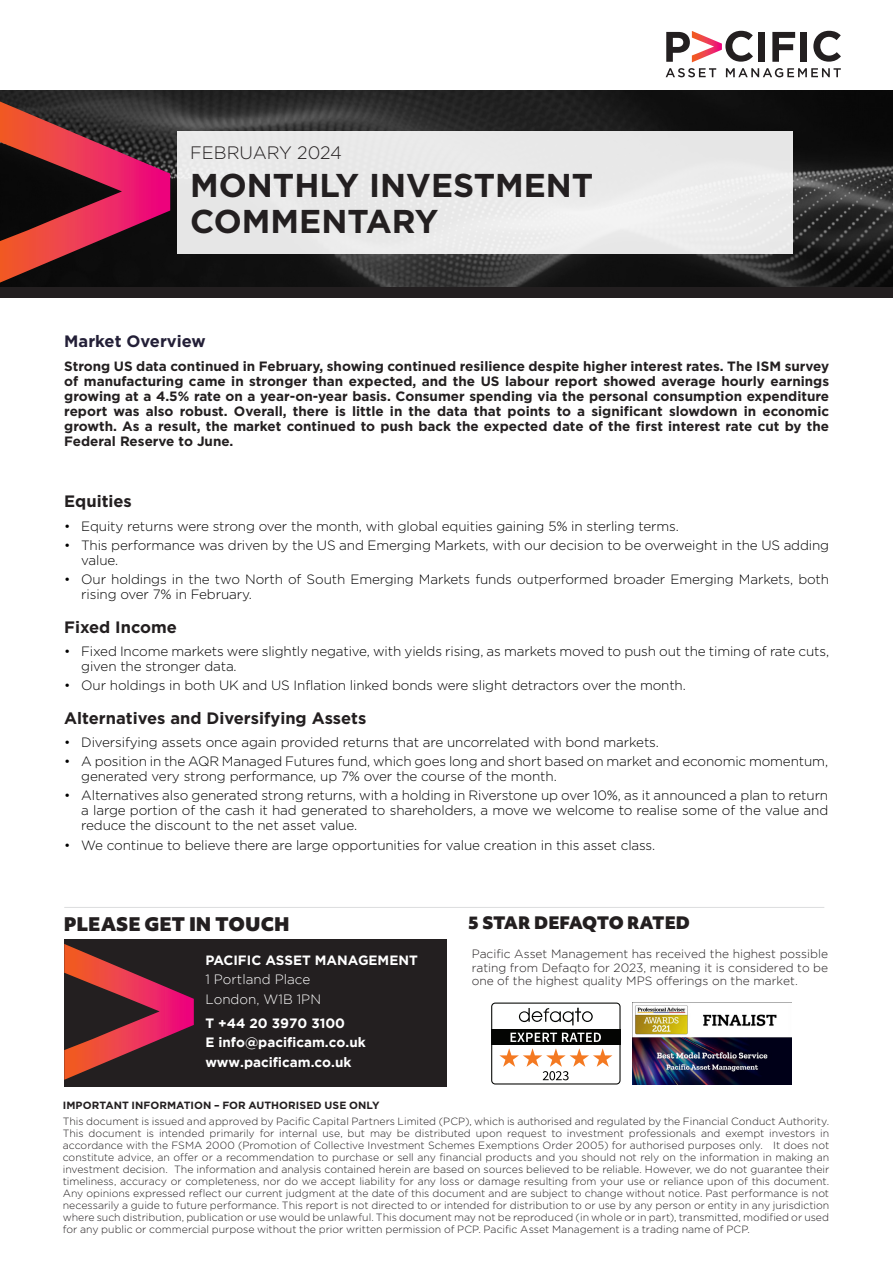
<style>
.page{position:relative;width:893px;height:1263px;background:#fff}
.page>*{position:absolute;margin:0;border:0;box-sizing:border-box;transform-origin:0 0}
.t1{font:700 33px "Gotham";color:#231f20}
.t2{font:900 18px "Objektiv Mk 1";color:#231f20}
.t3{font:300 18px "Gotham";color:#231f20}
.t4{font:700 16.5px "Gotham";color:#231f20}
.t5{font:900 16.5px "Objektiv Mk 1";letter-spacing:-.025em;color:#231f20}
.t6{font:300 16.5px "Gotham";color:#231f20}
.t7{font:700 16.5px "Gotham";color:#231f37}
.t8{font:300 13.5px/15px "Gotham";letter-spacing:-.01em;color:#000}
.t9{font:700 13.5px/15px "Gotham";color:#231f20;text-align:justify}
.t10{font:700 13.5px "Gotham";color:#fff}
.t11{font:700 13.5px/19.5px "Gotham";color:#fff}
.t12{font:300 13.5px "Gotham";color:#fff}
.t13{font:300 12px/13.5px "Gotham";color:#231f20}
.t14{font:300 10.5px/12px "Gotham";color:#231f20;text-align:justify}
.t15{font:700 10.5px "Gotham";letter-spacing:.005em;color:#231f20}
.s1{font-weight:300}
</style>
<div class="page">
<img style="left:0;top:90px;width:893px;height:197px">
<div style="left:0;top:287px;width:893px;height:11px;background:#231f20"></div>
<div style="left:177px;top:131px;width:616px;height:122px;background:#e9e9e9"></div>
<svg style="left:666px;top:68px;width:50px;height:9px"></svg>
<svg style="left:726px;top:68px;width:115px;height:9px"></svg>
<svg style="left:666px;top:31px;width:87px;height:31px"></svg>
<svg style="left:772px;top:32px;width:23px;height:30px"></svg>
<svg style="left:813px;top:31px;width:28px;height:31px"></svg>
<div style="left:758px;top:32px;width:7px;height:30px;background:#231f20"></div>
<div style="left:801px;top:32px;width:6px;height:30px;background:#231f20"></div>
<div style="left:64px;top:939px;width:382px;height:148px;background:#231f20"></div>
<svg style="left:491px;top:1002px;width:130px;height:82px"></svg>
<img style="left:633px;top:1002px;width:159px;height:83px">
<svg style="left:64px;top:944px;width:130px;height:136px"></svg>
<hr style="left:64px;top:907px;width:760px;height:1px;background:#dcdddf">
<svg style="left:0;top:102px;width:170px;height:181px;background:#6e2430"></svg>
<p class="t3" style="left:190px;top:142px;width:153px">FEBRUARY 2024</p>
<p class="t1" style="left:190px;top:166px;width:405px">MONTHLY INVESTMENT</p>
<p class="t1" style="left:190px;top:202px;width:250px">COMMENTARY</p>
<p class="t7" style="left:64px;top:331px;width:143px">Market Overview</p>
<p class="t9" style="left:64px;top:358px;width:766px">Strong US data continued in February, showing continued resilience despite higher interest rates. The ISM survey of manufacturing came in stronger than expected, and the US labour report showed average hourly earnings growing at a 4.5% rate on a year-on-year basis. Consumer spending via the personal consumption expenditure report was also robust. Overall, there is little in the data that points to a significant slowdown in economic growth. As a result, the market continued to push back the expected date of the first interest rate cut by the Federal Reserve to June.</p>
<p class="t4" style="left:64px;top:492px;width:69px">Equities</p>
<p class="t8" style="left:64px;top:518px;width:616px">• Equity returns were strong over the month, with global equities gaining 5% in sterling terms.</p>
<p class="t8" style="left:81px;top:537px;width:749px;text-indent:-17px">• This performance was driven by the US and Emerging Markets, with our decision to be overweight in the US adding value.</p>
<p class="t8" style="left:81px;top:572px;width:749px;text-indent:-17px">• Our holdings in the two North of South Emerging Markets funds outperformed broader Emerging Markets, both rising over 7% in February.</p>
<p class="t4" style="left:64px;top:618px;width:114px">Fixed Income</p>
<p class="t8" style="left:81px;top:643px;width:749px;text-indent:-17px">• Fixed Income markets were slightly negative, with yields rising, as markets moved to push out the timing of rate cuts, given the stronger data.</p>
<p class="t8" style="left:64px;top:678px;width:623px">• Our holdings in both UK and US Inflation linked bonds were slight detractors over the month.</p>
<p class="t4" style="left:64px;top:709px;width:304px">Alternatives and Diversifying Assets</p>
<p class="t8" style="left:64px;top:734px;width:596px">• Diversifying assets once again provided returns that are uncorrelated with bond markets.</p>
<p class="t8" style="left:81px;top:754px;width:748px;text-indent:-17px">• A position in the AQR Managed Futures fund, which goes long and short based on market and economic momentum, generated very strong performance, up 7% over the course of the month.</p>
<p class="t8" style="left:81px;top:788px;width:748px;text-align:justify;text-indent:-17px">• Alternatives also generated strong returns, with a holding in Riverstone up over 10%, as it announced a plan to return a large portion of the cash it had generated to shareholders, a move we welcome to realise some of the value and reduce the discount to the net asset value.</p>
<p class="t8" style="left:64px;top:837px;width:592px">• We continue to believe there are large opportunities for value creation in this asset class.</p>
<p class="t2" style="left:64px;top:911px;width:228px">PLEASE GET IN TOUCH</p>
<p class="t5" style="left:468px;top:910px;width:223px">5 STAR DEFAQTO RATED</p>
<p class="t11" style="left:205px;top:950px;width:214px">PACIFIC ASSET MANAGEMENT<br><span class="s1">1 Portland Place</span></p>
<p class="t12" style="left:205px;top:992px;width:117px">London, W1B 1PN</p>
<p class="t10" style="left:205px;top:1015px;width:141px">T +44 20 3970 3100</p>
<p class="t10" style="left:205px;top:1034px;width:162px">E info@pacificam.co.uk</p>
<p class="t10" style="left:205px;top:1054px;width:148px">www.pacificam.co.uk</p>
<p class="t15" style="left:63px;top:1099px;width:318px">IMPORTANT INFORMATION – FOR AUTHORISED USE ONLY</p>
<p class="t14" style="left:63px;top:1115px;width:768px">This document is issued and approved by Pacific Capital Partners Limited (PCP), which is authorised and regulated by the Financial Conduct Authority.<br>This document is intended primarily for internal use, but may be distributed upon request to investment professionals and exempt investors in accordance with the FSMA 2000 (Promotion of Collective Investment Schemes Exemptions Order 2005) for authorised purposes only. It does not constitute advice, an offer or a recommendation to purchase or sell any financial products and you should not rely on the information in making an investment decision. The information and analysis contained herein are based on sources believed to be reliable. However, we do not guarantee their timeliness, accuracy or completeness, nor do we accept liability for any loss or damage resulting from your use or reliance upon of this document.<br>Any opinions expressed reflect our current judgment at the date of this document and are subject to change without notice. Past performance is not necessarily a guide to future performance. This report is not directed to or intended for distribution to or use by any person or entity in any jurisdiction where such distribution, publication or use would be unlawful. This document may not be reproduced (in whole or in part), transmitted, modified or used for any public or commercial purpose without the prior written permission of PCP. Pacific Asset Management is a trading name of PCP.</p>
<p class="t6" style="left:64px;top:922px;width:156px">Estimated Charges</p>
<p class="t13" style="left:472px;top:947px;width:358px;text-align:justify">Pacific Asset Management has received the highest possible rating from Defaqto for 2023, meaning it is considered to be one of the highest quality MPS offerings on the market.</p>
<p class="t13" style="left:421px;top:953px;width:420px">We target a maximum portfolio Ongoing Charges Figure (OCF) per year as indicated above. Platform and transaction costs are not includ&shy;ed in the OCF. Strabens Hall’s annual advisory fee is 0.50%.</p>
</div>
